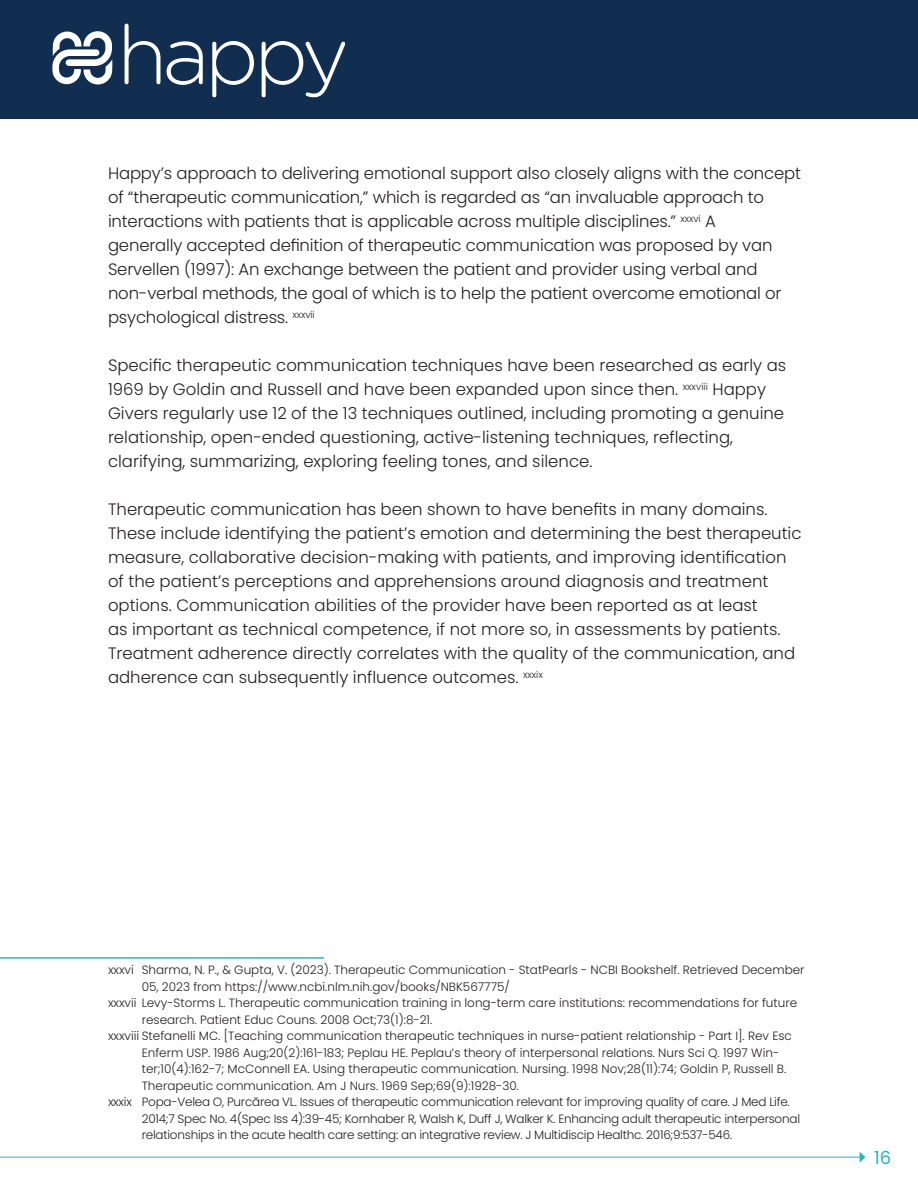
<style>
.page{position:relative;width:918px;height:1188px;background:#fff}
.page>*{position:absolute;margin:0;border:0;box-sizing:border-box;transform-origin:0 0}
.t1{font:18px "Poppins";color:#27b5ba}
.Body_Text{font:300 16.5px/24px "Poppins";color:#231f20}
.Footnotes{font:300 12px/16.5px "Poppins";color:#231f20}
.Footnotes-2{font:300 12px/16.5px "Poppins";letter-spacing:-.02em;color:#231f20}
</style>
<div class="page">
<div style="left:0;top:0;width:918px;height:119px;background:#112d50"></div>
<svg style="left:53px;top:24px;width:288px;height:73px"></svg>
<hr style="left:0;top:1157px;width:860px;height:1px;background:#28b6bb">
<svg style="left:860px;top:1152px;width:5px;height:10px"></svg>
<hr style="left:0;top:957px;width:324px;height:2px;background:#27b5ba">
<p class="Body_Text" style="left:108px;top:162px;width:694px">Happy’s approach to delivering emotional support also closely aligns with the concept of “therapeutic communication,” which is regarded as “an invaluable approach to interactions with patients that is applicable across multiple disciplines.” <sup>xxxvi</sup> A<br>generally accepted definition of therapeutic communication was proposed by van Servellen (1997): An exchange between the patient and provider using verbal and non-verbal methods, the goal of which is to help the patient overcome emotional or psychological distress. <sup>xxxvii</sup></p>
<p class="Body_Text" style="left:108px;top:354px;width:680px">Specific therapeutic communication techniques have been researched as early as 1969 by Goldin and Russell and have been expanded upon since then. <sup>xxxviii</sup> Happy Givers regularly use 12 of the 13 techniques outlined, including promoting a genuine relationship, open-ended questioning, active-listening techniques, reflecting, clarifying, summarizing, exploring feeling tones, and silence.</p>
<p class="Body_Text" style="left:108px;top:498px;width:695px">Therapeutic communication has been shown to have benefits in many domains.<br>These include identifying the patient’s emotion and determining the best therapeutic measure, collaborative decision-making with patients, and improving identification of the patient’s perceptions and apprehensions around diagnosis and treatment options. Communication abilities of the provider have been reported as at least<br>as important as technical competence, if not more so, in assessments by patients.<br>Treatment adherence directly correlates with the quality of the communication, and adherence can subsequently influence outcomes. <sup>xxxix</sup></p>
<p class="Footnotes" style="left:142px;top:962px;width:664px;text-indent:-34px">xxxvi Sharma, N. P., &amp; Gupta, V. (2023). Therapeutic Communication - StatPearls - NCBI Bookshelf. Retrieved December<br>05, 2023 from https://www.ncbi.nlm.nih.gov/books/NBK567775/</p>
<p class="Footnotes" style="left:142px;top:995px;width:657px;text-indent:-34px">xxxvii Levy-Storms L. Therapeutic communication training in long-term care institutions: recommendations for future research. Patient Educ Couns. 2008 Oct;73(1):8-21.</p>
<p class="Footnotes" style="left:142px;top:1028px;width:652px;text-indent:-34px">xxxviii Stefanelli MC. [Teaching communication therapeutic techniques in nurse-patient relationship - Part I]. Rev Esc Enferm USP. 1986 Aug;20(2):161-183; Peplau HE. Peplau’s theory of interpersonal relations. Nurs Sci Q. 1997 Win&shy;ter;10(4):162-7; McConnell EA. Using therapeutic communication. Nursing. 1998 Nov;28(11):74; Goldin P, Russell B.<br>Therapeutic communication. Am J Nurs. 1969 Sep;69(9):1928-30.</p>
<p class="Footnotes-2" style="left:142px;top:1094px;width:660px;text-indent:-34px">xxxix Popa-Velea O, Purcărea VL. Issues of therapeutic communication relevant for improving quality of care. J Med Life.<br>2014;7 Spec No. 4(Spec Iss 4):39-45; Kornhaber R, Walsh K, Duff J, Walker K. Enhancing adult therapeutic interpersonal relationships in the acute health care setting: an integrative review. J Multidiscip Healthc. 2016;9:537-546.</p>
<p class="t1" style="left:874px;top:1147px;width:19px">16</p>
</div>
